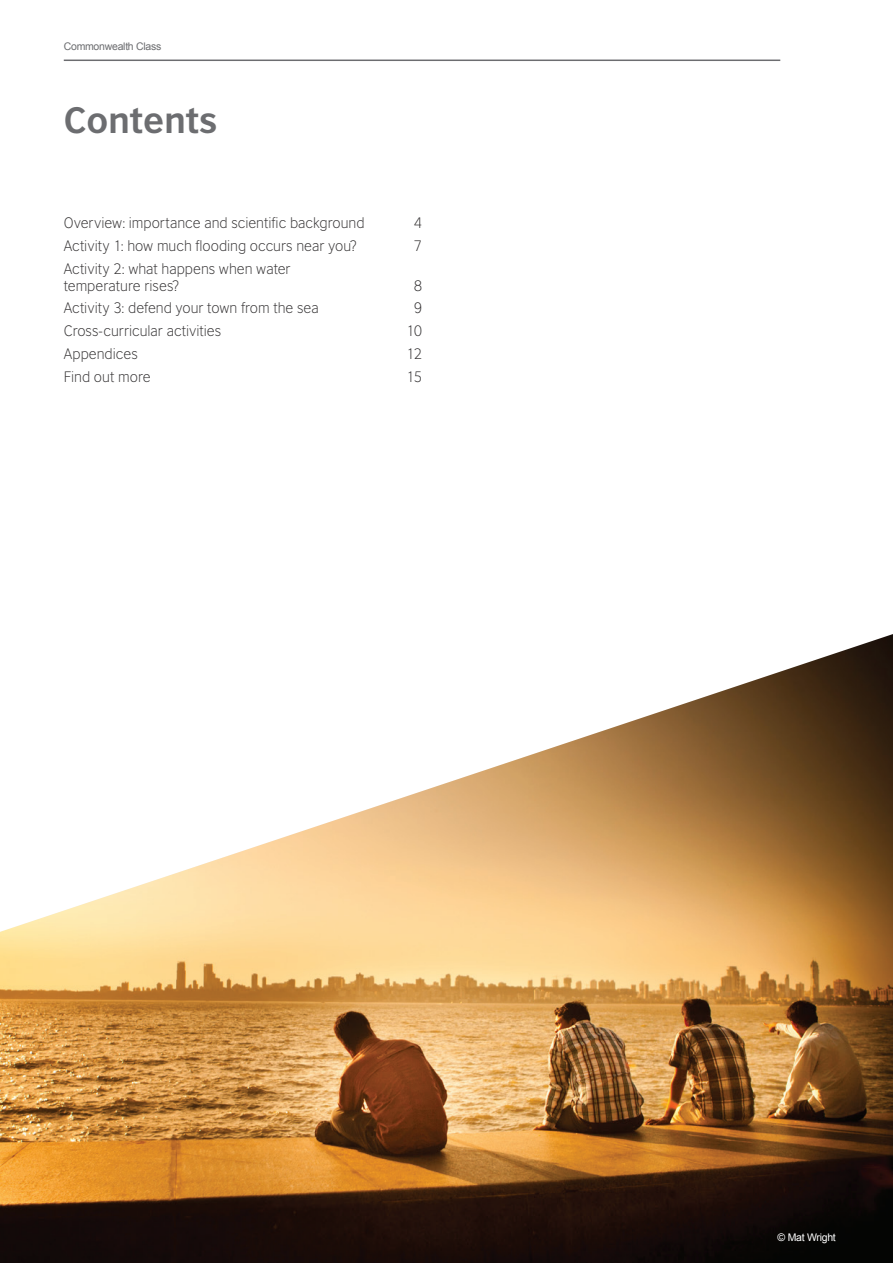
<style>
.page{position:relative;width:893px;height:1263px;background:#fff}
.page>*{position:absolute;margin:0;border:0;box-sizing:border-box;transform-origin:0 0}
.t1{font:700 34.5px "British Council Sans";color:#6c6d70}
.t2{font:300 14.25px/16.5px "British Council Sans";color:#312f30}
.t3{font:10.5px "Arial";letter-spacing:-.025em;color:#6c6d70}
.t4{font:10.5px "Arial";letter-spacing:-.025em;color:#fff}
</style>
<div class="page">
<hr style="left:64px;top:60px;width:716px;height:1px;background:#6c6d70">
<img style="left:0;top:634px;width:893px;height:629px">
<p class="t3" style="left:64px;top:40px;width:99px">Commonwealth Class</p>
<h1 class="t1" style="left:64px;top:98px;width:155px">Contents</h1>
<p class="t2" style="left:64px;top:215px;width:302px">Overview: importance and scientific background</p>
<p class="t2" style="left:414px;top:215px;width:10px">4</p>
<p class="t2" style="left:64px;top:237px;width:295px">Activity 1: how much flooding occurs near you?</p>
<p class="t2" style="left:414px;top:237px;width:10px">7</p>
<p class="t2" style="left:64px;top:260px;width:228px">Activity 2: what happens when water temperature rises?</p>
<p class="t2" style="left:414px;top:277px;width:10px">8</p>
<p class="t2" style="left:64px;top:300px;width:257px">Activity 3: defend your town from the sea</p>
<p class="t2" style="left:414px;top:300px;width:10px">9</p>
<p class="t2" style="left:64px;top:323px;width:159px">Cross-curricular activities</p>
<p class="t2" style="left:406px;top:323px;width:17px">10</p>
<p class="t2" style="left:64px;top:345px;width:76px">Appendices</p>
<p class="t2" style="left:407px;top:345px;width:17px">12</p>
<p class="t2" style="left:64px;top:368px;width:88px">Find out more</p>
<p class="t2" style="left:407px;top:368px;width:17px">15</p>
<p class="t4" style="left:777px;top:1231px;width:60px">© Mat Wright</p>
</div>
